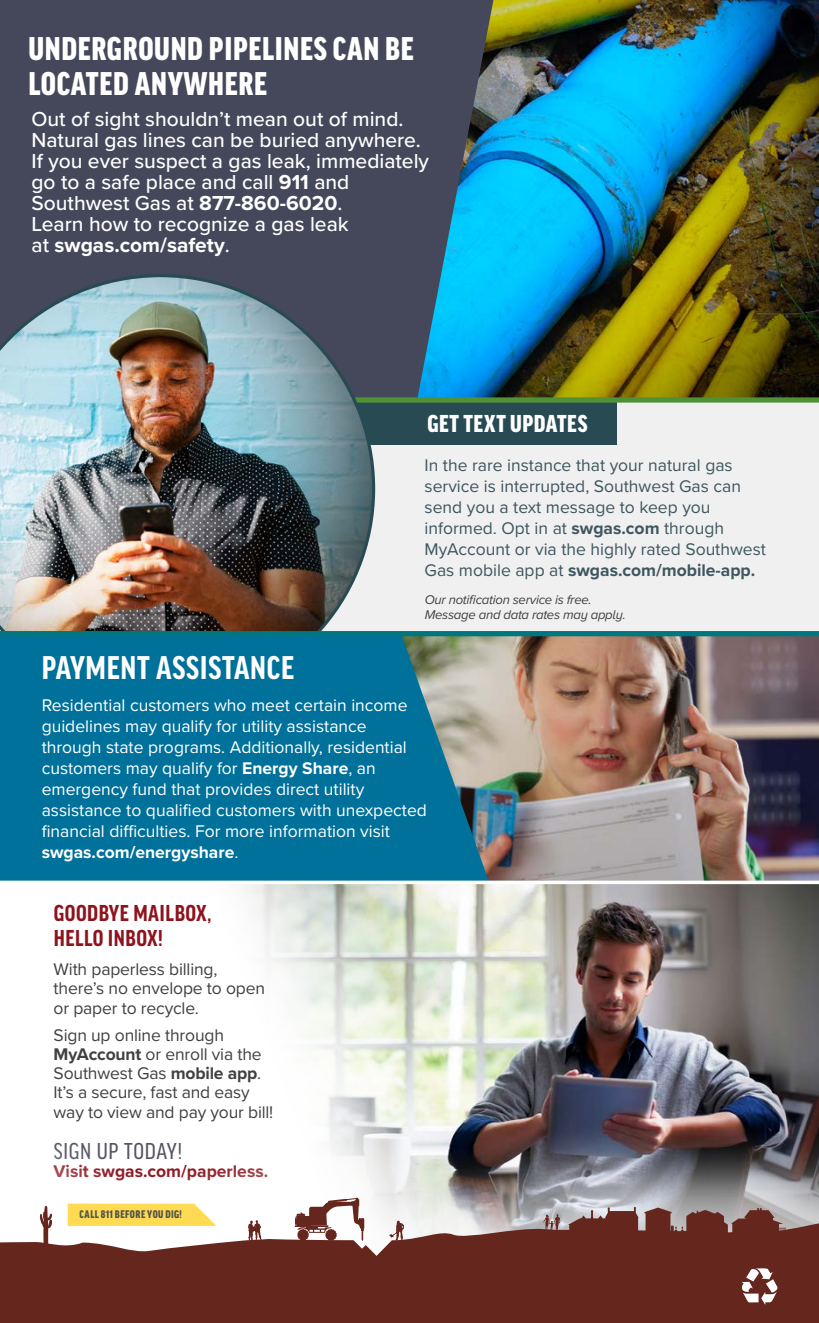
<style>
.page{position:relative;width:819px;height:1323px;background:#fff}
.page>*{position:absolute;margin:0;border:0;box-sizing:border-box;transform-origin:0 0}
.t1{font:900 condensed 35px/35px "Good Headline Pro";letter-spacing:.02em;color:#fff}
.t2{font:700 condensed 35px "Good Headline Pro";letter-spacing:.02em;color:#fff}
.t3{font:900 condensed 26.07px "Good Headline Pro";letter-spacing:.02em;color:#fff}
.t4{font:700 condensed 24.5px/24.5px "Good Headline Pro";letter-spacing:.02em;color:#8d131d}
.t5{font:condensed 24.5px "Good Headline Pro";letter-spacing:.025em;color:#525364}
.t6{font:500 21px/21px "Proxima Nova";color:#fff}
.t7{font:17.5px/21px "Proxima Nova";color:#fff}
.t8{font:17.5px/21px "Proxima Nova";color:#3e565e}
.t9{font:17.5px/19.2px "Proxima Nova";letter-spacing:-.01em;color:#414042}
.t10{font:700 17.5px "Proxima Nova";color:#8d131d}
.t11{font:italic 13.12px/15.8px "Proxima Nova";letter-spacing:-.02em;color:#414042}
.t12{font:900 condensed 11.72px "Good Headline Pro";letter-spacing:.035em;color:#50534a}
.s1{font-weight:700}
</style>
<div class="page">
<img style="left:242px;top:884px;width:577px;height:227px">
<div style="left:0;top:0;width:819px;height:400px;background:#44485a"></div>
<img style="left:417px;top:0;width:402px;height:397px">
<div style="left:0;top:1111px;width:819px;height:212px;background:#fff;opacity:.75"></div>
<svg style="left:0;top:1217px;width:819px;height:106px;background:#763f38"></svg>
<svg style="left:568px;top:1207px;width:226px;height:27px;background:#865e5a"></svg>
<svg style="left:543px;top:1214px;width:17px;height:17px"></svg>
<svg style="left:40px;top:1206px;width:13px;height:43px"></svg>
<svg style="left:295px;top:1198px;width:69px;height:43px"></svg>
<svg style="left:390px;top:1221px;width:14px;height:20px"></svg>
<div style="left:0;top:400px;width:819px;height:236px;background:#f0f0f1"></div>
<div style="left:352px;top:401px;width:265px;height:44px;background:#284b53"></div>
<svg style="left:68px;top:1204px;width:148px;height:22px;background:#ffdc60"></svg>
<img style="left:490px;top:636px;width:329px;height:245px">
<svg style="left:742px;top:1268px;width:35px;height:37px"></svg>
<div style="left:0;top:397px;width:819px;height:6px;background:#519136"></div>
<img style="left:0;top:274px;width:377px;height:357px">
<svg style="left:0;top:636px;width:490px;height:245px;background:#0d7599"></svg>
<div style="left:0;top:631px;width:819px;height:5px;background:#00767f"></div>
<h1 class="t1" style="left:28px;top:32px;width:387px">UNDERGROUND PIPELINES CAN BE<br>LOCATED ANYWHERE</h1>
<p class="t6" style="left:32px;top:107px;width:399px">Out of sight shouldn’t mean out of mind.<br>Natural gas lines can be buried anywhere.<br>If you ever suspect a gas leak, immediately go to a safe place and call <span class="s1">911</span> and Southwest Gas at <span class="s1">877-860-6020</span>.<br>Learn how to recognize a gas leak<br>at <span class="s1">swgas.com/safety</span>.</p>
<h2 class="t3" style="left:428px;top:412px;width:161px">GET TEXT UPDATES</h2>
<p class="t8" style="left:425px;top:454px;width:343px">In the rare instance that your natural gas service is interrupted, Southwest Gas can send you a text message to keep you informed. Opt in at <span class="s1">swgas.com</span> through MyAccount or via the highly rated Southwest Gas mobile app at <span class="s1">swgas.com/mobile-app.</span></p>
<h1 class="t2" style="left:42px;top:651px;width:254px">PAYMENT ASSISTANCE</h1>
<p class="t11" style="left:425px;top:591px;width:202px">Our notification service is free.<br>Message and data rates may apply.</p>
<p class="t7" style="left:42px;top:694px;width:387px">Residential customers who meet certain income guidelines may qualify for utility assistance through state programs. Additionally, residential customers may qualify for <span class="s1">Energy Share</span>, an emergency fund that provides direct utility assistance to qualified customers with unexpected financial difficulties. For more information visit <span class="s1">swgas.com/energyshare</span>.</p>
<h3 class="t4" style="left:54px;top:902px;width:159px">GOODBYE MAILBOX,<br>HELLO INBOX!</h3>
<p class="t9" style="left:54px;top:959px;width:213px">With paperless billing, there’s no envelope to open or paper to recycle.</p>
<p class="t9" style="left:54px;top:1024px;width:221px">Sign up online through<br><span class="s1">MyAccount</span> or enroll via the<br>Southwest Gas <span class="s1">mobile app</span>.<br>It’s a secure, fast and easy way to view and pay your bill!</p>
<h3 class="t5" style="left:54px;top:1138px;width:130px">SIGN UP TODAY!</h3>
<p class="t10" style="left:54px;top:1158px;width:216px">Visit swgas.com/paperless.</p>
<p class="t12" style="left:80px;top:1209px;width:104px">CALL 811 BEFORE YOU DIG!</p>
</div>
